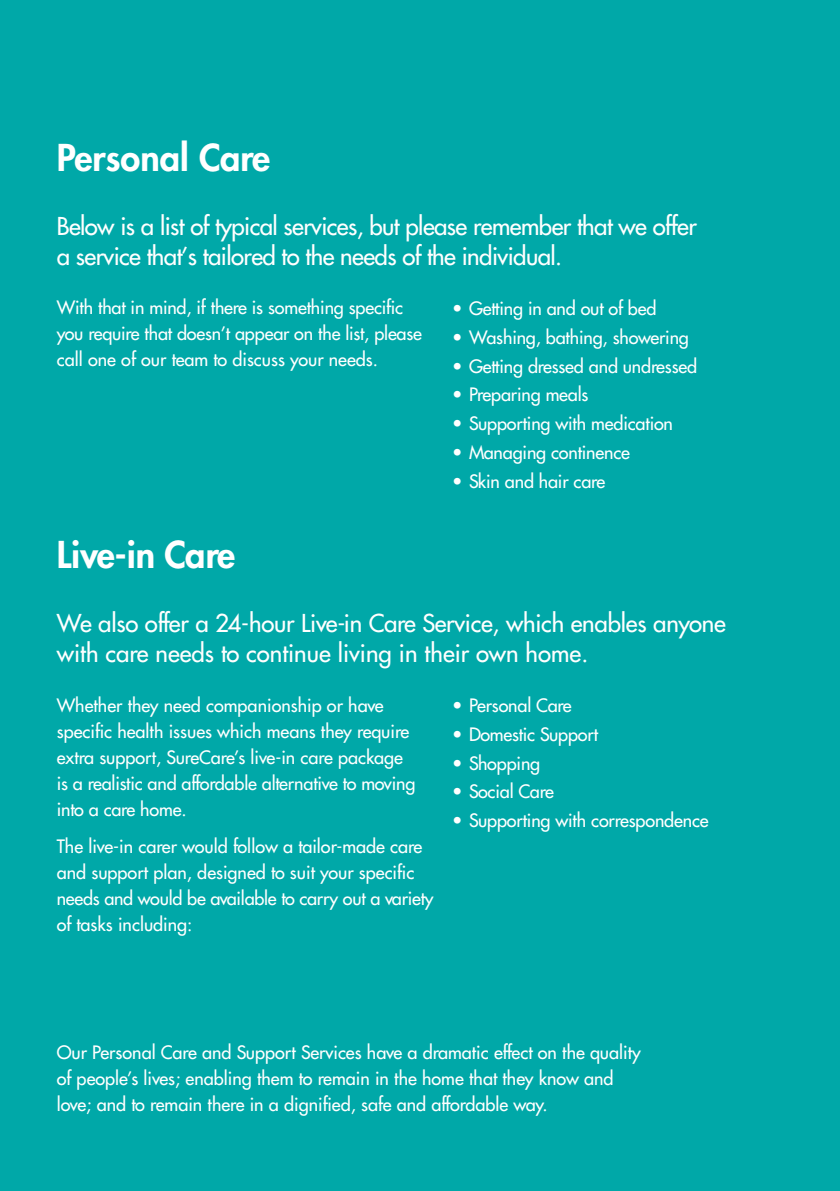
<style>
.page{position:relative;width:840px;height:1191px;background:#fff}
.page>*{position:absolute;margin:0;border:0;box-sizing:border-box;transform-origin:0 0}
.t1{font:800 36px "Futura";color:#fff}
.t2{font:24px/30px "Futura";letter-spacing:-.025em;color:#fff}
.t3{font:18px/26px "Futura";letter-spacing:-.01em;color:#fff}
</style>
<div class="page">
<div style="left:0;top:0;width:839px;height:1191px;background:#00a8a8"></div>
<h1 class="t1" style="left:57px;top:134px;width:215px">Personal Care</h1>
<h2 class="t2" style="left:57px;top:211px;width:641px">Below is a list of typical services, but please remember that we offer a service that’s tailored to the needs of the individual.</h2>
<p class="t3" style="left:57px;top:295px;width:366px">With that in mind, if there is something specific you require that doesn’t appear on the list, please call one of our team to discuss your needs.</p>
<p class="t3" style="left:452px;top:295px;width:206px">• Getting in and out of bed</p>
<p class="t3" style="left:452px;top:324px;width:238px">• Washing, bathing, showering</p>
<p class="t3" style="left:452px;top:353px;width:246px">• Getting dressed and undressed</p>
<p class="t3" style="left:452px;top:382px;width:138px">• Preparing meals</p>
<p class="t3" style="left:452px;top:411px;width:222px">• Supporting with medication</p>
<p class="t3" style="left:452px;top:439px;width:179px">• Managing continence</p>
<p class="t3" style="left:452px;top:468px;width:155px">• Skin and hair care</p>
<h1 class="t1" style="left:57px;top:531px;width:180px">Live-in Care</h1>
<h2 class="t2" style="left:57px;top:608px;width:670px">We also offer a 24-hour Live-in Care Service, which enables anyone with care needs to continue living in their own home.</h2>
<p class="t3" style="left:57px;top:692px;width:360px">Whether they need companionship or have specific health issues which means they require extra support, SureCare’s live-in care package is a realistic and affordable alternative to moving into a care home.</p>
<p class="t3" style="left:57px;top:833px;width:378px">The live-in carer would follow a tailor-made care and support plan, designed to suit your specific needs and would be available to carry out a variety of tasks including:</p>
<p class="t3" style="left:452px;top:692px;width:121px">• Personal Care</p>
<p class="t3" style="left:452px;top:721px;width:147px">• Domestic Support</p>
<p class="t3" style="left:452px;top:750px;width:90px">• Shopping</p>
<p class="t3" style="left:452px;top:779px;width:103px">• Social Care</p>
<p class="t3" style="left:452px;top:807px;width:258px">• Supporting with correspondence</p>
<p class="t3" style="left:57px;top:1039px;width:585px">Our Personal Care and Support Services have a dramatic effect on the quality of people’s lives; enabling them to remain in the home that they know and love; and to remain there in a dignified, safe and affordable way.</p>
</div>
